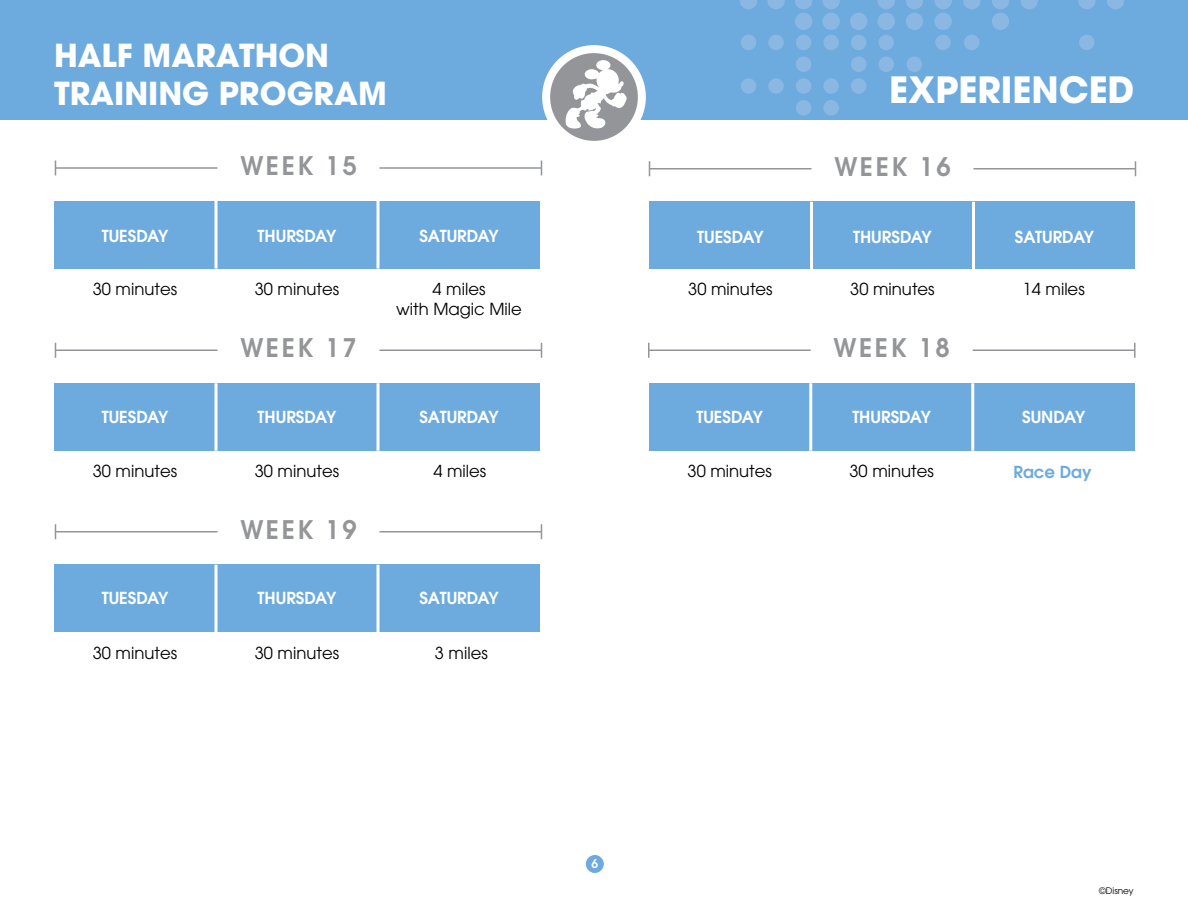
<style>
.page{position:relative;width:1188px;height:918px;background:#fff}
.page>*{position:absolute;margin:0;border:0;box-sizing:border-box;transform-origin:0 0}
.t1{font:700 36px "Avant Garde";color:#fff}
.t2{font:700 31.5px/37.8px "Avant Garde";color:#fff}
.t3{font:600 25.5px "Avant Garde";letter-spacing:.1em;color:#939598}
.t4{font:16.5px/19.8px "Avant Garde";color:#000;text-align:center}
.t5{font:600 16.5px "Avant Garde";color:#fff}
.t6{font:600 16.5px "Avant Garde";color:#6daadd}
.t7{font:600 12px "Avant Garde";color:#fff}
.t8{font:9px "Avant Garde";color:#000}
</style>
<div class="page">
<div style="left:650px;top:202px;width:486px;height:67px;background:#6daadd"></div>
<hr style="left:810px;top:202px;width:3px;height:67px;background:#fff">
<hr style="left:972px;top:202px;width:3px;height:67px;background:#fff">
<hr style="left:650px;top:168px;width:162px;height:1px;background:#939598">
<hr style="left:974px;top:168px;width:162px;height:1px;background:#939598">
<svg style="left:649px;top:161px;width:1px;height:15px"></svg>
<svg style="left:1135px;top:161px;width:1px;height:15px"></svg>
<div style="left:54px;top:201px;width:486px;height:68px;background:#6daadd"></div>
<svg style="left:214px;top:201px;width:4px;height:68px"></svg>
<svg style="left:376px;top:201px;width:4px;height:68px"></svg>
<hr style="left:56px;top:167px;width:162px;height:2px;background:#939598">
<hr style="left:380px;top:167px;width:162px;height:2px;background:#939598">
<svg style="left:55px;top:161px;width:1px;height:15px"></svg>
<svg style="left:541px;top:161px;width:1px;height:15px"></svg>
<div style="left:54px;top:383px;width:486px;height:68px;background:#6daadd"></div>
<svg style="left:214px;top:383px;width:4px;height:68px"></svg>
<svg style="left:376px;top:383px;width:4px;height:68px"></svg>
<hr style="left:56px;top:350px;width:162px;height:1px;background:#939598">
<hr style="left:380px;top:350px;width:162px;height:1px;background:#939598">
<svg style="left:55px;top:343px;width:1px;height:15px"></svg>
<svg style="left:541px;top:343px;width:1px;height:15px"></svg>
<div style="left:649px;top:383px;width:486px;height:68px;background:#6daadd"></div>
<hr style="left:809px;top:383px;width:3px;height:68px;background:#fff">
<hr style="left:971px;top:383px;width:3px;height:68px;background:#fff">
<hr style="left:649px;top:350px;width:162px;height:1px;background:#939598">
<hr style="left:973px;top:350px;width:162px;height:1px;background:#939598">
<svg style="left:648px;top:343px;width:2px;height:15px"></svg>
<svg style="left:1134px;top:343px;width:2px;height:15px"></svg>
<div style="left:54px;top:565px;width:486px;height:67px;background:#6daadd"></div>
<svg style="left:214px;top:565px;width:4px;height:67px"></svg>
<svg style="left:376px;top:565px;width:4px;height:67px"></svg>
<hr style="left:56px;top:531px;width:162px;height:1px;background:#939598">
<hr style="left:380px;top:531px;width:162px;height:1px;background:#939598">
<svg style="left:55px;top:524px;width:1px;height:15px"></svg>
<svg style="left:541px;top:524px;width:1px;height:15px"></svg>
<div style="left:586px;top:855px;width:18px;height:18px;background:#6daadd;border-radius:50%"></div>
<div style="left:0;top:0;width:1188px;height:120px;background:#6daadd"></div>
<svg style="left:542px;top:45px;width:104px;height:96px"></svg>
<svg style="left:878px;top:0;width:17px;height:9px"></svg>
<svg style="left:1107px;top:0;width:17px;height:9px"></svg>
<svg style="left:1078px;top:0;width:18px;height:9px"></svg>
<svg style="left:1021px;top:0;width:17px;height:9px"></svg>
<svg style="left:992px;top:0;width:17px;height:9px"></svg>
<svg style="left:963px;top:0;width:18px;height:9px"></svg>
<svg style="left:934px;top:0;width:18px;height:9px"></svg>
<svg style="left:906px;top:0;width:17px;height:9px"></svg>
<div style="left:851px;top:78px;width:15px;height:16px;background:#8ab8e2;border-radius:50%"></div>
<svg style="left:822px;top:0;width:18px;height:9px"></svg>
<div style="left:823px;top:78px;width:16px;height:16px;background:#8ab8e2;border-radius:50%"></div>
<svg style="left:795px;top:0;width:17px;height:9px"></svg>
<div style="left:796px;top:78px;width:15px;height:16px;background:#8ab8e2;border-radius:50%"></div>
<svg style="left:767px;top:0;width:18px;height:9px"></svg>
<div style="left:768px;top:78px;width:16px;height:16px;background:#8ab8e2;border-radius:50%"></div>
<svg style="left:740px;top:0;width:17px;height:9px"></svg>
<div style="left:741px;top:78px;width:15px;height:16px;background:#8ab8e2;border-radius:50%"></div>
<div style="left:823px;top:100px;width:16px;height:16px;background:#8ab8e2;border-radius:50%"></div>
<div style="left:796px;top:100px;width:15px;height:16px;background:#8ab8e2;border-radius:50%"></div>
<div style="left:878px;top:35px;width:16px;height:15px;background:#8ab8e2;border-radius:50%"></div>
<div style="left:1079px;top:35px;width:16px;height:15px;background:#8ab8e2;border-radius:50%"></div>
<div style="left:964px;top:35px;width:16px;height:15px;background:#8ab8e2;border-radius:50%"></div>
<div style="left:935px;top:35px;width:16px;height:15px;background:#8ab8e2;border-radius:50%"></div>
<div style="left:851px;top:35px;width:15px;height:15px;background:#8ab8e2;border-radius:50%"></div>
<div style="left:823px;top:35px;width:16px;height:15px;background:#8ab8e2;border-radius:50%"></div>
<div style="left:796px;top:35px;width:15px;height:15px;background:#8ab8e2;border-radius:50%"></div>
<div style="left:768px;top:35px;width:16px;height:15px;background:#8ab8e2;border-radius:50%"></div>
<div style="left:741px;top:35px;width:15px;height:15px;background:#8ab8e2;border-radius:50%"></div>
<div style="left:878px;top:56px;width:16px;height:16px;background:#8ab8e2;border-radius:50%"></div>
<div style="left:907px;top:56px;width:15px;height:16px;background:#8ab8e2;border-radius:50%"></div>
<div style="left:851px;top:56px;width:15px;height:16px;background:#8ab8e2;border-radius:50%"></div>
<div style="left:796px;top:56px;width:15px;height:16px;background:#8ab8e2;border-radius:50%"></div>
<div style="left:878px;top:13px;width:17px;height:17px;background:#8ab8e2;border-radius:50%"></div>
<div style="left:992px;top:13px;width:17px;height:17px;background:#8ab8e2;border-radius:50%"></div>
<div style="left:934px;top:13px;width:18px;height:17px;background:#8ab8e2;border-radius:50%"></div>
<div style="left:906px;top:13px;width:17px;height:17px;background:#8ab8e2;border-radius:50%"></div>
<div style="left:850px;top:13px;width:17px;height:17px;background:#8ab8e2;border-radius:50%"></div>
<div style="left:822px;top:13px;width:18px;height:17px;background:#8ab8e2;border-radius:50%"></div>
<div style="left:795px;top:13px;width:17px;height:17px;background:#8ab8e2;border-radius:50%"></div>
<h2 class="t2" style="left:54px;top:36px;width:334px">HALF MARATHON<br>TRAINING PROGRAM</h2>
<h3 class="t3" style="left:240px;top:149px;width:118px">WEEK 15</h3>
<p class="t5" style="left:102px;top:225px;width:68px">TUESDAY</p>
<p class="t5" style="left:258px;top:225px;width:80px">THURSDAY</p>
<p class="t5" style="left:419px;top:225px;width:81px">SATURDAY</p>
<p class="t4" style="left:93px;top:279px;width:86px">30 minutes</p>
<p class="t4" style="left:255px;top:279px;width:86px">30 minutes</p>
<p class="t4" style="left:396px;top:279px;width:127px">4 miles<br>with Magic Mile</p>
<h3 class="t3" style="left:240px;top:331px;width:118px">WEEK 17</h3>
<p class="t5" style="left:102px;top:406px;width:68px">TUESDAY</p>
<p class="t5" style="left:258px;top:406px;width:80px">THURSDAY</p>
<p class="t5" style="left:419px;top:406px;width:81px">SATURDAY</p>
<p class="t4" style="left:93px;top:461px;width:86px">30 minutes</p>
<p class="t4" style="left:255px;top:461px;width:86px">30 minutes</p>
<p class="t4" style="left:433px;top:461px;width:54px">4 miles</p>
<h3 class="t3" style="left:240px;top:513px;width:118px">WEEK 19</h3>
<p class="t5" style="left:102px;top:588px;width:68px">TUESDAY</p>
<p class="t5" style="left:258px;top:588px;width:80px">THURSDAY</p>
<p class="t5" style="left:419px;top:588px;width:81px">SATURDAY</p>
<p class="t4" style="left:93px;top:643px;width:86px">30 minutes</p>
<p class="t4" style="left:255px;top:643px;width:86px">30 minutes</p>
<p class="t4" style="left:435px;top:643px;width:54px">3 miles</p>
<p class="t7" style="left:591px;top:856px;width:8px">6</p>
<h1 class="t1" style="left:889px;top:67px;width:247px">EXPERIENCED</h1>
<h3 class="t3" style="left:834px;top:150px;width:118px">WEEK 16</h3>
<p class="t5" style="left:697px;top:226px;width:68px">TUESDAY</p>
<p class="t5" style="left:853px;top:226px;width:80px">THURSDAY</p>
<p class="t5" style="left:1015px;top:226px;width:81px">SATURDAY</p>
<p class="t4" style="left:688px;top:279px;width:86px">30 minutes</p>
<p class="t4" style="left:850px;top:279px;width:86px">30 minutes</p>
<p class="t4" style="left:1023px;top:279px;width:64px">14 miles</p>
<h3 class="t3" style="left:834px;top:331px;width:118px">WEEK 18</h3>
<p class="t5" style="left:696px;top:406px;width:68px">TUESDAY</p>
<p class="t5" style="left:852px;top:406px;width:80px">THURSDAY</p>
<p class="t5" style="left:1022px;top:406px;width:65px">SUNDAY</p>
<p class="t4" style="left:688px;top:461px;width:86px">30 minutes</p>
<p class="t4" style="left:850px;top:461px;width:86px">30 minutes</p>
<p class="t6" style="left:1014px;top:461px;width:80px">Race Day</p>
<p class="t8" style="left:1099px;top:885px;width:36px">©Disney</p>
</div>
